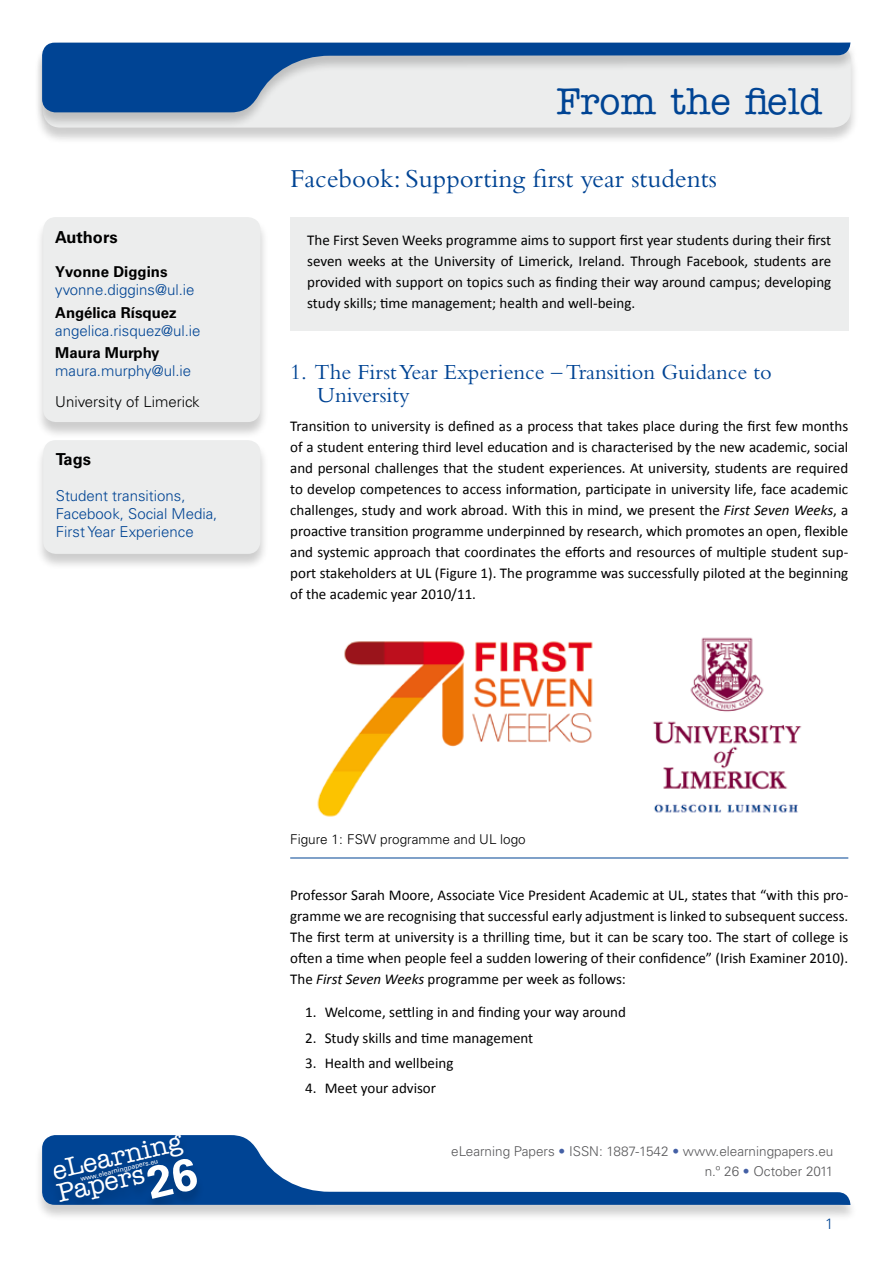
<style>
.page{position:relative;width:893px;height:1263px;background:#fff}
.page>*{position:absolute;margin:0;border:0;box-sizing:border-box;transform-origin:0 0}
.t1{font:500 37.5px "American Typewriter Std";color:#004494}
.t2{font:27px "Bembo Std";color:#004494}
.t3{font:500 26.25px/23.1px "American Typewriter Std";color:#fff}
.t4{font:22.5px/22.5px "Bembo Std";color:#004494}
.t5{font:700 16.5px "Univers LT Std";color:#000}
.t6{font:15px/21px "Calibri";color:#000;text-align:justify}
.t7{font:300 15px/18px "Univers LT Std";color:#004494}
.t8{font:700 15px "Univers LT Std";color:#000}
.t9{font:300 15px "Univers LT Std";color:#000}
.t10{font:300 13.5px/20.4px "Univers LT Std";color:#58585a;text-align:right}
.t11{font:300 13.5px "Univers LT Std";color:#000}
.t12{font:6.75px "Univers LT Std";color:#fff}
.s1{font-style:italic}
.s2{font-family:"Univers LT Std";font-weight:700;font-size:45px}
.s3{color:#4460a5}
</style>
<div class="page">
<div style="left:34px;top:43px;width:825px;height:101px;background:#000;opacity:.2"></div>
<div style="left:34px;top:1135px;width:824px;height:87px;background:#000;opacity:.2"></div>
<svg style="left:42px;top:1135px;width:808px;height:70px"></svg>
<div style="left:45px;top:1135px;width:159px;height:70px;background:#00418d"></div>
<div style="left:34px;top:43px;width:824px;height:86px;background:#000;opacity:.2"></div>
<svg style="left:42px;top:43px;width:808px;height:69px;background:#86a3c4"></svg>
<img style="left:653px;top:637px;width:149px;height:176px">
<div style="left:35px;top:440px;width:234px;height:130px;background:#000;opacity:.2"></div>
<div style="left:43px;top:440px;width:217px;height:114px;background:#eceded;border-radius:13px"></div>
<div style="left:35px;top:217px;width:234px;height:222px;background:#000;opacity:.2"></div>
<div style="left:43px;top:217px;width:217px;height:205px;background:#eceded;border-radius:13px"></div>
<div style="left:290px;top:217px;width:558px;height:114px;background:#eceded"></div>
<hr style="left:290px;top:858px;width:558px;height:1px;background:#004494">
<img style="left:317px;top:641px;width:276px;height:176px">
<p class="t5" style="left:55px;top:228px;width:64px">Authors</p>
<p class="t8" style="left:55px;top:263px;width:114px">Yvonne Diggins</p>
<p class="t7" style="left:55px;top:281px;width:141px">yvonne.diggins@ul.ie</p>
<p class="t8" style="left:55px;top:303px;width:123px">Angélica Rísquez</p>
<p class="t7" style="left:55px;top:321px;width:147px">angelica.risquez@ul.ie</p>
<p class="t8" style="left:55px;top:344px;width:106px">Maura Murphy</p>
<p class="t7" style="left:55px;top:361px;width:137px">maura.murphy@ul.ie</p>
<p class="t9" style="left:55px;top:392px;width:146px">University of Limerick</p>
<p class="t5" style="left:56px;top:449px;width:37px">Tags</p>
<p class="t7" style="left:56px;top:486px;width:163px">Student transitions,<br>Facebook, Social Media,<br>First Year Experience</p>
<h1 class="t1" style="left:556px;top:80px;width:267px">From the field</h1>
<h2 class="t2" style="left:290px;top:163px;width:428px">Facebook: Supporting first year students</h2>
<p class="t6" style="left:307px;top:229px;width:526px">The First Seven Weeks programme aims to support first year students during their first seven weeks at the University of Limerick, Ireland. Through Facebook, students are provided with support on topics such as finding their way around campus; developing study skills; time management; health and well-being.</p>
<h3 class="t4" style="left:317px;top:361px;width:456px;text-indent:-27px">1. The First Year Experience – Transition Guidance to<br>University</h3>
<p class="t6" style="left:290px;top:415px;width:560px">Transition to university is defined as a process that takes place during the first few months of a student entering third level education and is characterised by the new academic, social and personal challenges that the student experiences. At university, students are required to develop competences to access information, participate in university life, face academic challenges, study and work abroad. With this in mind, we present the <span class="s1">First Seven Weeks</span>, a proactive transition programme underpinned by research, which promotes an open, flexible and systemic approach that coordinates the efforts and resources of multiple student sup&shy;port stakeholders at UL (Figure 1). The programme was successfully piloted at the beginning of the academic year 2010/11.</p>
<h3 class="t3" style="left:50px;top:1160px;width:141px;rotate:-13deg">eLearning<br>Papers<span class="s2">26</span></h3>
<p class="t12" style="left:80px;top:1175px;width:81px;rotate:-13deg">www.elearningpapers.eu</p>
<p class="t11" style="left:290px;top:831px;width:237px">Figure 1: FSW programme and UL logo</p>
<p class="t6" style="left:290px;top:883px;width:560px">Professor Sarah Moore, Associate Vice President Academic at UL, states that “with this pro&shy;gramme we are recognising that successful early adjustment is linked to subsequent success.<br>The first term at university is a thrilling time, but it can be scary too. The start of college is often a time when people feel a sudden lowering of their confidence” (Irish Examiner 2010).<br>The <span class="s1">First Seven Weeks</span> programme per week as follows:</p>
<p class="t6" style="left:305px;top:1001px;width:322px">1. Welcome, settling in and finding your way around</p>
<p class="t6" style="left:305px;top:1026px;width:229px">2. Study skills and time management</p>
<p class="t6" style="left:305px;top:1052px;width:150px">3. Health and wellbeing</p>
<p class="t6" style="left:305px;top:1077px;width:132px">4. Meet your advisor</p>
<p class="t10" style="left:451px;top:1141px;width:384px">eLearning Papers <span class="s3">•</span> ISSN: 1887-1542 <span class="s3">•</span> www.elearningpapers.eu n.º 26 <span class="s3">•</span> October 2011</p>
<p class="t7" style="left:825px;top:1215px;width:10px">1</p>
</div>
